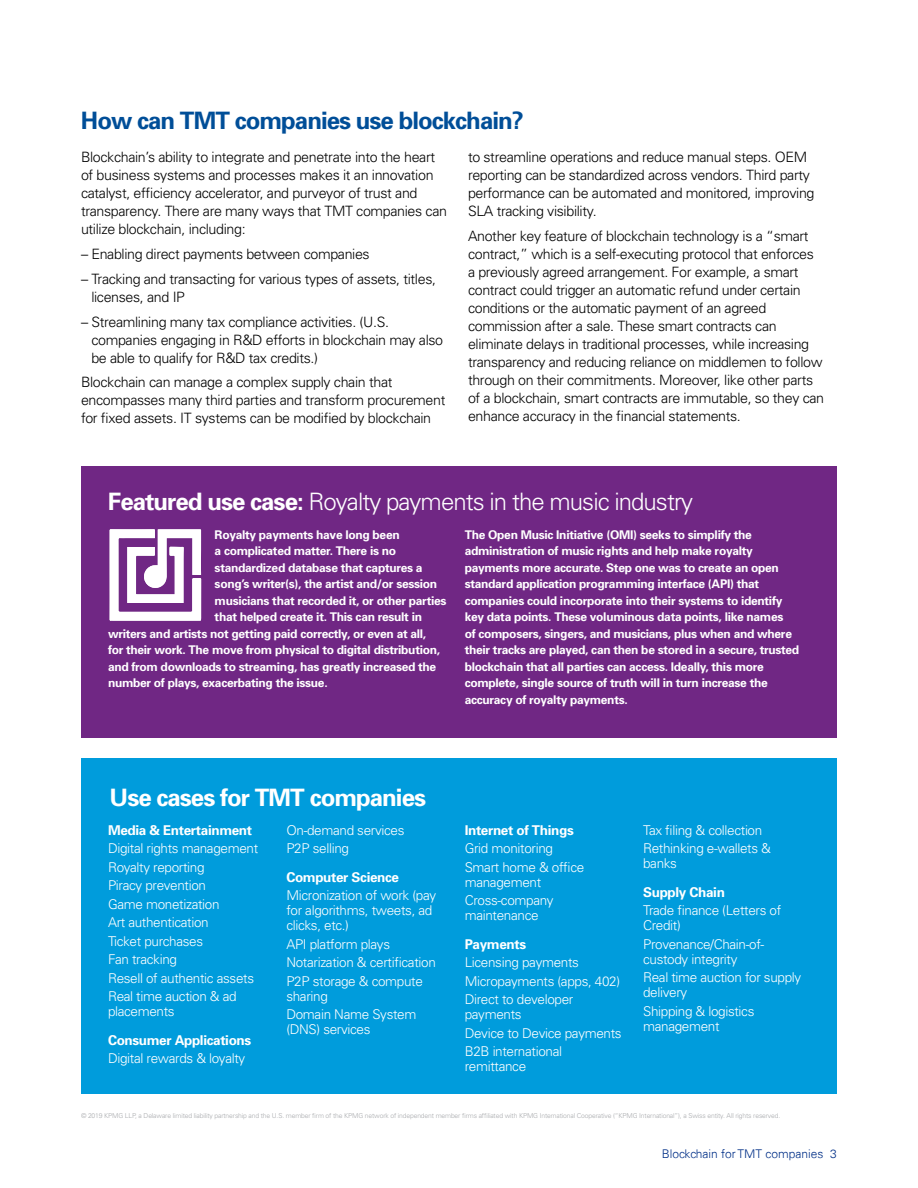
<style>
.page{position:relative;width:918px;height:1188px;background:#fff}
.page>*{position:absolute;margin:0;border:0;box-sizing:border-box;transform-origin:0 0}
.t1{font:300 24px "Univers";letter-spacing:-.04em;color:#fff}
.t2{font:700 24px "Univers";letter-spacing:-.04em;color:#004e98}
.t3{font:700 24px "Univers";letter-spacing:-.04em;color:#fff}
.t4{font:300 14.25px/18px "Univers";letter-spacing:-.025em;color:#000}
.t5{font:300 13.5px/18.5px "Univers";letter-spacing:-.025em;color:#fff}
.t6{font:700 13.5px "Univers";letter-spacing:-.025em;color:#fff}
.t7{font:700 12px/16.5px "Univers";letter-spacing:-.025em;color:#fff}
.t8{font:300 12px "Univers 45";color:#002f87}
.t9{font:300 6.75px "Univers";letter-spacing:-.02em;color:#a7a9ac}
.s1{font-weight:700}
</style>
<div class="page">
<div style="left:81px;top:758px;width:756px;height:336px;background:#009cdc"></div>
<div style="left:81px;top:466px;width:756px;height:272px;background:#702784"></div>
<svg style="left:110px;top:529px;width:91px;height:92px"></svg>
<h1 class="t2" style="left:81px;top:106px;width:444px">How can TMT companies use blockchain?</h1>
<p class="t4" style="left:81px;top:148px;width:368px">Blockchain’s ability to integrate and penetrate into the heart of business systems and processes makes it an innovation catalyst, efficiency accelerator, and purveyor of trust and transparency. There are many ways that TMT companies can utilize blockchain, including:</p>
<p class="t4" style="left:81px;top:245px;width:290px">– Enabling direct payments between companies</p>
<p class="t4" style="left:91px;top:270px;width:346px;text-indent:-10px">– Tracking and transacting for various types of assets, titles, licenses, and IP</p>
<p class="t4" style="left:91px;top:313px;width:353px;text-indent:-10px">– Streamlining many tax compliance activities. (U.S. companies engaging in R&amp;D efforts in blockchain may also be able to qualify for R&amp;D tax credits.)</p>
<p class="t4" style="left:81px;top:373px;width:366px">Blockchain can manage a complex supply chain that encompasses many third parties and transform procurement for fixed assets. IT systems can be modified by blockchain</p>
<p class="t4" style="left:468px;top:148px;width:348px">to streamline operations and reduce manual steps. OEM reporting can be standardized across vendors. Third party performance can be automated and monitored, improving SLA tracking visibility.</p>
<p class="t4" style="left:468px;top:227px;width:358px">Another key feature of blockchain technology is a “smart contract,” which is a self-executing protocol that enforces a previously agreed arrangement. For example, a smart contract could trigger an automatic refund under certain conditions or the automatic payment of an agreed commission after a sale. These smart contracts can eliminate delays in traditional processes, while increasing transparency and reducing reliance on middlemen to follow through on their commitments. Moreover, like other parts of a blockchain, smart contracts are immutable, so they can enhance accuracy in the financial statements.</p>
<h1 class="t1" style="left:108px;top:487px;width:587px"><span class="s1">Featured use case:</span> Royalty payments in the music industry</h1>
<p class="t7" style="left:215px;top:526px;width:187px">Royalty payments have long been</p>
<p class="t7" style="left:215px;top:543px;width:183px">a complicated matter. There is no</p>
<p class="t7" style="left:215px;top:559px;width:209px">standardized database that captures a</p>
<p class="t7" style="left:215px;top:576px;width:224px">song’s writer(s), the artist and/or session</p>
<p class="t7" style="left:215px;top:592px;width:233px">musicians that recorded it, or other parties</p>
<p class="t7" style="left:215px;top:609px;width:209px">that helped create it. This can result in</p>
<p class="t7" style="left:108px;top:625px;width:320px">writers and artists not getting paid correctly, or even at all,</p>
<p class="t7" style="left:108px;top:642px;width:334px">for their work. The move from physical to digital distribution,</p>
<p class="t7" style="left:108px;top:658px;width:330px">and from downloads to streaming, has greatly increased the</p>
<p class="t7" style="left:108px;top:675px;width:221px">number of plays, exacerbating the issue.</p>
<p class="t7" style="left:465px;top:526px;width:336px">The Open Music Initiative (OMI) seeks to simplify the administration of music rights and help make royalty payments more accurate. Step one was to create an open standard application programming interface (API) that companies could incorporate into their systems to identify key data points. These voluminous data points, like names<br>of composers, singers, and musicians, plus when and where their tracks are played, can then be stored in a secure, trusted blockchain that all parties can access. Ideally, this more complete, single source of truth will in turn increase the accuracy of royalty payments.</p>
<h1 class="t3" style="left:110px;top:783px;width:318px">Use cases for TMT companies</h1>
<p class="t6" style="left:108px;top:822px;width:146px">Media &amp; Entertainment</p>
<p class="t5" style="left:108px;top:839px;width:152px">Digital rights management<br>Royalty reporting<br>Piracy prevention<br>Game monetization<br>Art authentication<br>Ticket purchases<br>Fan tracking<br>Resell of authentic assets<br>Real time auction &amp; ad</p>
<p class="t5" style="left:108px;top:1002px;width:68px">placements</p>
<p class="t6" style="left:108px;top:1032px;width:145px">Consumer Applications</p>
<p class="t5" style="left:108px;top:1049px;width:139px">Digital rewards &amp; loyalty</p>
<p class="t5" style="left:286px;top:821px;width:120px">On-demand services<br>P2P selling</p>
<p class="t6" style="left:286px;top:869px;width:114px">Computer Science</p>
<p class="t5" style="left:286px;top:888px;width:151px;line-height:15px">Micronization of work (pay for algorithms, tweets, ad clicks, etc.)</p>
<p class="t5" style="left:286px;top:935px;width:151px">API platform plays<br>Notarization &amp; certification<br>P2P storage &amp; compute</p>
<p class="t5" style="left:286px;top:987px;width:132px">sharing<br>Domain Name System</p>
<p class="t5" style="left:286px;top:1020px;width:86px">(DNS) services</p>
<p class="t6" style="left:465px;top:822px;width:111px">Internet of Things</p>
<p class="t5" style="left:465px;top:839px;width:121px">Grid monitoring<br>Smart home &amp; office</p>
<p class="t5" style="left:465px;top:873px;width:90px">management<br>Cross-company</p>
<p class="t5" style="left:465px;top:906px;width:75px">maintenance</p>
<p class="t6" style="left:465px;top:936px;width:63px">Payments</p>
<p class="t5" style="left:465px;top:953px;width:157px">Licensing payments<br>Micropayments (apps, 402)<br>Direct to developer</p>
<p class="t5" style="left:465px;top:1005px;width:158px">payments<br>Device to Device payments<br>B2B international</p>
<p class="t5" style="left:465px;top:1057px;width:63px">remittance</p>
<p class="t5" style="left:643px;top:821px;width:129px">Tax filing &amp; collection<br>Rethinking e-wallets &amp;</p>
<p class="t5" style="left:643px;top:854px;width:35px">banks</p>
<p class="t6" style="left:643px;top:884px;width:83px">Supply Chain</p>
<p class="t5" style="left:643px;top:903px;width:140px;line-height:15px">Trade finance (Letters of<br>Credit)</p>
<p class="t5" style="left:643px;top:937px;width:123px;line-height:15px">Provenance/Chain-of&shy;custody integrity</p>
<p class="t5" style="left:643px;top:970px;width:160px;line-height:15px">Real time auction for supply delivery</p>
<p class="t5" style="left:643px;top:1004px;width:113px;line-height:15px">Shipping &amp; logistics management</p>
<p class="t9" style="left:81px;top:1111px;width:701px">© 2019 KPMG LLP, a Delaware limited liability partnership and the U.S. member firm of the KPMG network of independent member firms affiliated with KPMG International Cooperative (“KPMG International”), a Swiss entity. All rights reserved.</p>
<p class="t8" style="left:662px;top:1147px;width:177px">Blockchain for TMT companies 3</p>
</div>
